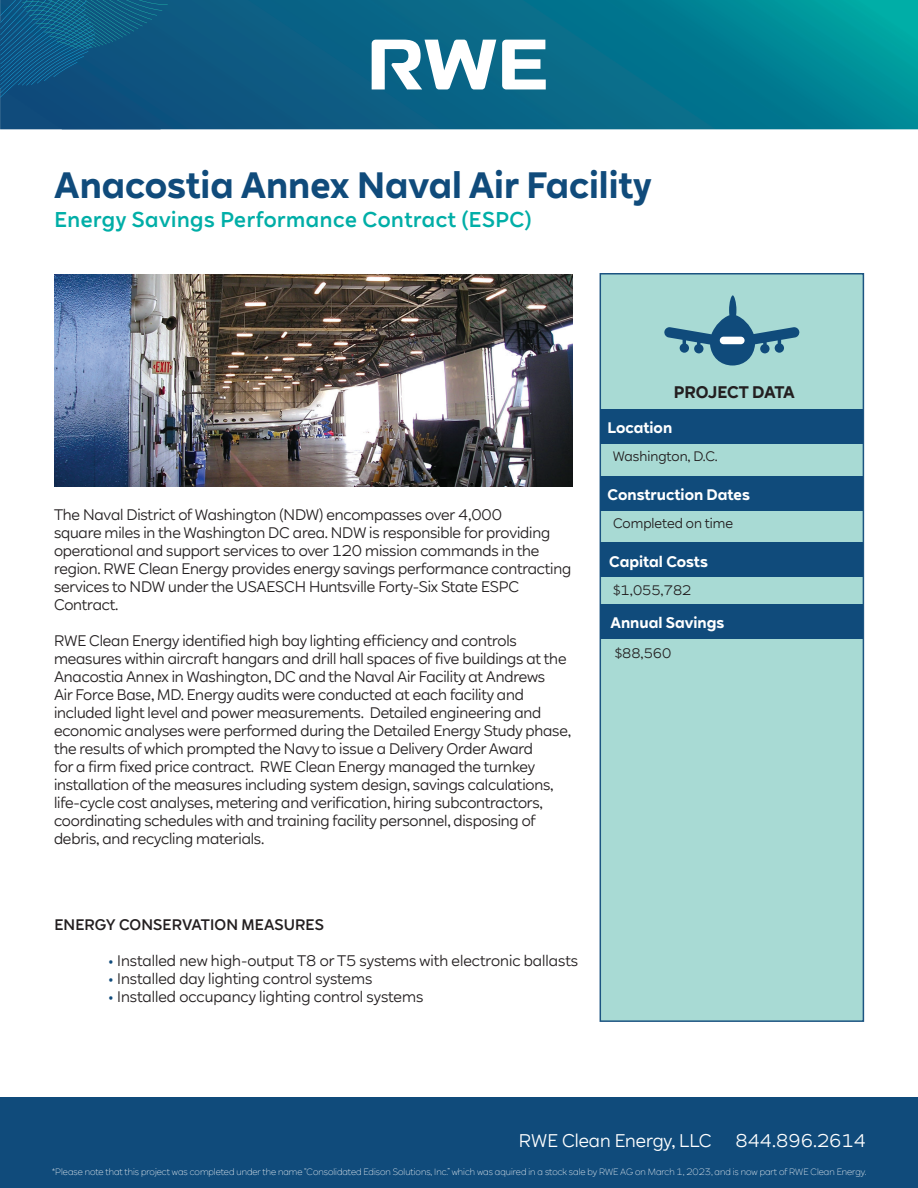
<style>
.page{position:relative;width:918px;height:1188px;background:#fff}
.page>*{position:absolute;margin:0;border:0;box-sizing:border-box;transform-origin:0 0}
.t1{font:700 36px "RWE Sans";color:#104b7b}
.t2{font:500 21px "RWE Sans";letter-spacing:.025em;color:#00aea7}
.main_text{font:18px "RWE Sans";color:#fff}
.Highlight_text_no_ru{font:700 16.5px "RWE Sans";letter-spacing:-.02em;color:#231f20}
.main_text-2{font:15px/18px "RWE Sans";letter-spacing:-.01em;color:#231f20}
.t3{font:700 15px "RWE Sans";color:#fff}
.t4{font:500 15px "RWE Sans";letter-spacing:.01em;color:#231f20}
.Highlight_text_no_ru-2{font:13.5px "RWE Sans";color:#231f20}
.t5{font:300 9px "RWE Sans";color:#fff}
.s1{color:#104b7b}
</style>
<div class="page">
<div style="left:599px;top:273px;width:266px;height:749px;background:#a8dad4"></div>
<div style="left:600px;top:542px;width:263px;height:35px;background:#104b7b"></div>
<div style="left:600px;top:604px;width:262px;height:35px;background:#104b7b"></div>
<img style="left:54px;top:274px;width:518px;height:212px">
<div style="left:600px;top:476px;width:262px;height:34px;background:#104b7b"></div>
<div style="left:600px;top:409px;width:262px;height:34px;background:#104b7b"></div>
<svg style="left:664px;top:295px;width:136px;height:71px;background:#7bafb9"></svg>
<img style="left:168px;top:0;width:750px;height:129px">
<svg style="left:0;top:0;width:168px;height:129px;background:#0e5682"></svg>
<svg style="left:372px;top:40px;width:174px;height:49px"></svg>
<div style="left:0;top:1098px;width:918px;height:90px;background:#104b7b"></div>
<p class="t1" style="left:54px;top:162px;width:599px">Anacostia Annex Naval Air Facility</p>
<p class="t2" style="left:55px;top:206px;width:479px">Energy Savings Performance Contract (ESPC)</p>
<p class="Highlight_text_no_ru" style="left:674px;top:381px;width:123px">PROJECT DATA</p>
<p class="t3" style="left:608px;top:418px;width:66px">Location</p>
<p class="Highlight_text_no_ru-2" style="left:613px;top:448px;width:106px">Washington, D.C.</p>
<p class="main_text-2" style="left:54px;top:505px;width:519px">The Naval District of Washington (NDW) encompasses over 4,000<br>square miles in the Washington DC area. NDW is responsible for providing operational and support services to over 120 mission commands in the region. RWE Clean Energy provides energy savings performance contracting services to NDW under the USAESCH Huntsville Forty-Six State ESPC Contract.</p>
<p class="main_text-2" style="left:54px;top:631px;width:519px">RWE Clean Energy identified high bay lighting efficiency and controls measures within aircraft hangars and drill hall spaces of five buildings at the Anacostia Annex in Washington, DC and the Naval Air Facility at Andrews<br>Air Force Base, MD. Energy audits were conducted at each facility and included light level and power measurements. Detailed engineering and economic analyses were performed during the Detailed Energy Study phase, the results of which prompted the Navy to issue a Delivery Order Award<br>for a firm fixed price contract. RWE Clean Energy managed the turnkey installation of the measures including system design, savings calculations, life-cycle cost analyses, metering and verification, hiring subcontractors, coordinating schedules with and training facility personnel, disposing of debris, and recycling materials.</p>
<p class="t4" style="left:54px;top:915px;width:271px">ENERGY CONSERVATION MEASURES</p>
<p class="main_text-2" style="left:108px;top:952px;width:471px"><span class="s1">•</span> Installed new high-output T8 or T5 systems with electronic ballasts</p>
<p class="main_text-2" style="left:108px;top:970px;width:266px"><span class="s1">•</span> Installed day lighting control systems</p>
<p class="main_text-2" style="left:108px;top:988px;width:317px"><span class="s1">•</span> Installed occupancy lighting control systems</p>
<p class="t3" style="left:608px;top:485px;width:144px">Construction Dates</p>
<p class="Highlight_text_no_ru-2" style="left:613px;top:515px;width:121px">Completed on time</p>
<p class="t3" style="left:609px;top:552px;width:100px">Capital Costs</p>
<p class="Highlight_text_no_ru-2" style="left:613px;top:582px;width:80px">$1,055,782</p>
<p class="t3" style="left:610px;top:613px;width:115px">Annual Savings</p>
<p class="Highlight_text_no_ru-2" style="left:615px;top:645px;width:58px">$88,560</p>
<p class="main_text" style="left:519px;top:1129px;width:194px">RWE Clean Energy, LLC</p>
<p class="main_text" style="left:735px;top:1129px;width:132px">844.896.2614</p>
<p class="t5" style="left:52px;top:1166px;width:816px">*Please note that this project was completed under the name “Consolidated Edison Solutions, Inc.” which was aquired in a stock sale by RWE AG on March 1, 2023, and is now part of RWE Clean Energy.</p>
</div>
